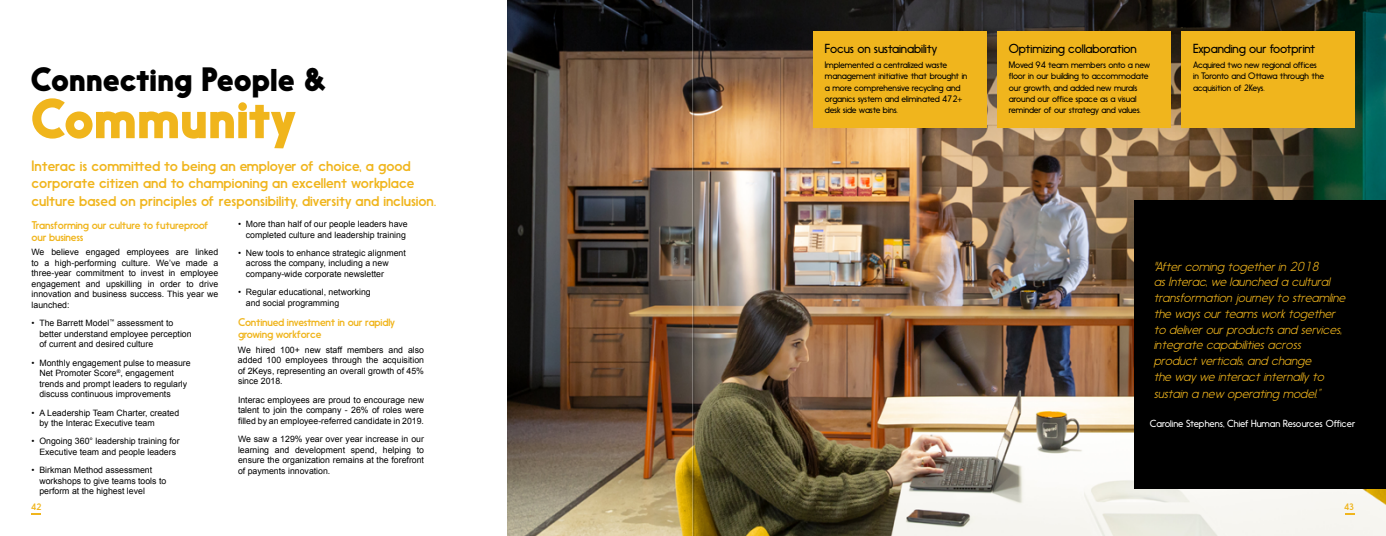
<style>
.page{position:relative;width:1386px;height:536px;background:#fff}
.page>*{position:absolute;margin:0;border:0;box-sizing:border-box;transform-origin:0 0}
.t1{font:900 52.5px "Tdlldj Nanami";letter-spacing:.005em;color:#f0b51c}
.t2{font:900 31.5px "Tdlldj Nanami";letter-spacing:.005em;color:#000}
.t3{font:14px/17.5px "Kpnjgt Nanami";color:#f0b51d}
.t4{font:italic 200 12.25px/15.8px "Bqddqf Nanami";color:#f0b51d}
.t5{font:300 12.25px "Xdtcyp Nanami";letter-spacing:-.01em;color:#000}
.t6{font:10.5px/12.2px "Kpnjgt Nanami";letter-spacing:-.02em;color:#f0b51d}
.t7{font:300 9.62px "Xdtcyp Nanami";color:#fff}
.t8{font:8.75px/10.5px "Bbhywb Arial";color:#000}
.t9{font:300 8.75px/11.4px "Xdtcyp Nanami";letter-spacing:-.01em;color:#000}
.t10{font:8.75px "Kpnjgt Nanami";color:#f0b51d}
.s1{font-family:"Vnhdyc Arial"}
</style>
<div class="page">
<img style="left:508px;top:0;width:878px;height:536px">
<div style="left:1134px;top:200px;width:252px;height:288px;background:#000"></div>
<div style="left:997px;top:32px;width:173px;height:96px;background:#f0b51d"></div>
<div style="left:813px;top:32px;width:173px;height:96px;background:#f0b51d"></div>
<div style="left:1181px;top:32px;width:173px;height:96px;background:#f0b51d"></div>
<hr style="left:693px;top:0;width:1px;height:536px;background:#000">
<hr style="left:692px;top:0;width:1px;height:536px;background:#fff">
<h2 class="t2" style="left:31px;top:60px;width:296px">Connecting People &amp;</h2>
<h1 class="t1" style="left:31px;top:87px;width:267px">Community</h1>
<h3 class="t3" style="left:32px;top:157px;width:407px">Interac is committed to being an employer of choice, a good corporate citizen and to championing an excellent workplace culture based on principles of responsibility, diversity and inclusion.</h3>
<p class="t6" style="left:32px;top:218px;width:179px">Transforming our culture to futureproof our business</p>
<p class="t8" style="left:32px;top:247px;width:188px;text-align:justify">We believe engaged employees are linked to a high-performing culture. We’ve made a three-year commitment to invest in employee engagement and upskilling in order to drive innovation and business success. This year we launched:</p>
<p class="t8" style="left:39px;top:318px;width:154px;text-indent:-8px"><span class="s1">•</span> The Barrett Model<sup>™</sup> assessment to better understand employee perception of current and desired culture</p>
<p class="t8" style="left:39px;top:357px;width:153px;text-indent:-8px"><span class="s1">•</span> Monthly engagement pulse to measure Net Promoter Score<sup>®</sup>, engagement trends and prompt leaders to regularly discuss continuous improvements</p>
<p class="t8" style="left:39px;top:407px;width:141px;text-indent:-8px"><span class="s1">•</span> A Leadership Team Charter, created by the Interac Executive team</p>
<p class="t8" style="left:32px;top:436px;width:150px;text-align:center"><span class="s1">•</span> Ongoing 360° leadership training for<br>Executive team and people leaders</p>
<p class="t8" style="left:39px;top:465px;width:128px;text-indent:-8px"><span class="s1">•</span> Birkman Method assessment workshops to give teams tools to perform at the highest level</p>
<p class="t8" style="left:238px;top:219px;width:171px;text-align:right"><span class="s1">•</span> More than half of our people leaders have completed culture and leadership training</p>
<p class="t8" style="left:246px;top:248px;width:162px;text-indent:-8px"><span class="s1">•</span> New tools to enhance strategic alignment across the company, including a new company-wide corporate newsletter</p>
<p class="t8" style="left:246px;top:287px;width:126px;text-indent:-8px"><span class="s1">•</span> Regular educational, networking and social programming</p>
<p class="t6" style="left:238px;top:316px;width:159px">Continued investment in our rapidly growing workforce</p>
<p class="t8" style="left:238px;top:344px;width:188px;text-align:justify">We hired 100+ new staff members and also added 100 employees through the acquisition of 2Keys, representing an overall growth of 45% since 2018.</p>
<p class="t8" style="left:238px;top:394px;width:188px;text-align:justify">Interac employees are proud to encourage new talent to join the company - 26% of roles were filled by an employee-referred candidate in 2019.</p>
<p class="t8" style="left:238px;top:433px;width:188px;text-align:justify">We saw a 129% year over year increase in our learning and development spend, helping to ensure the organization remains at the forefront of payments innovation.</p>
<h3 class="t5" style="left:825px;top:41px;width:114px">Focus on sustainability</h3>
<p class="t9" style="left:825px;top:59px;width:144px">Implemented a centralized waste management initiative that brought in a more comprehensive recycling and organics system and eliminated 472+ desk side waste bins.</p>
<h3 class="t5" style="left:1009px;top:41px;width:129px">Optimizing collaboration</h3>
<p class="t9" style="left:1009px;top:59px;width:143px">Moved 94 team members onto a new floor in our building to accommodate our growth, and added new murals around our office space as a visual reminder of our strategy and values.</p>
<h3 class="t5" style="left:1193px;top:41px;width:124px">Expanding our footprint</h3>
<p class="t9" style="left:1193px;top:59px;width:133px">Acquired two new regional offices in Toronto and Ottawa through the acquisition of 2Keys.</p>
<p class="t4" style="left:1154px;top:258px;width:193px">"After coming together in 2018<br>as Interac, we launched a cultural transformation journey to streamline the ways our teams work together to deliver our products and services, integrate capabilities across product verticals, and change<br>the way we interact internally to</p>
<h3 class="t4" style="left:1154px;top:386px;width:168px">sustain a new operating model.”</h3>
<p class="t7" style="left:1150px;top:418px;width:207px">Caroline Stephens, Chief Human Resources Officer</p>
<p class="t10" style="left:31px;top:501px;width:12px">42</p>
<p class="t10" style="left:1344px;top:501px;width:12px">43</p>
</div>
